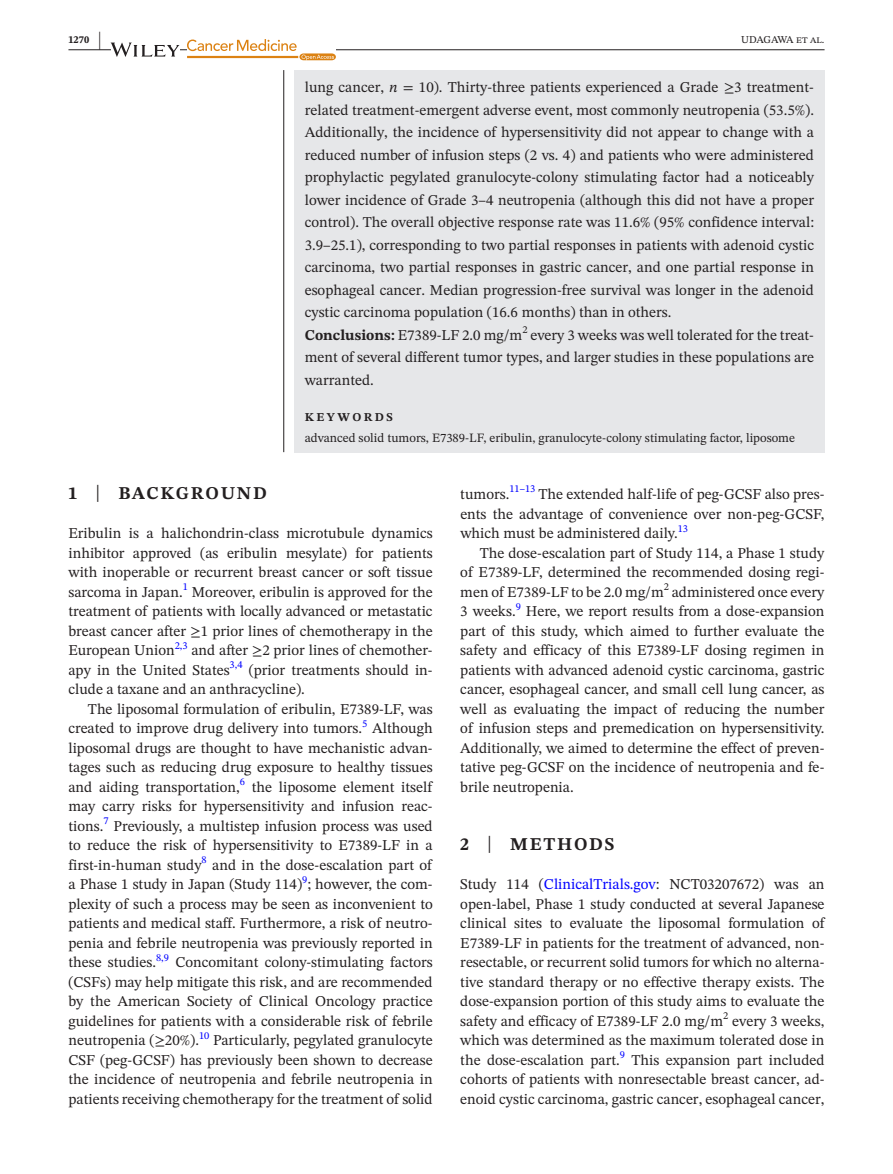
<style>
.page{position:relative;width:893px;height:1174px;background:#fff}
.page>*{position:absolute;margin:0;border:0;box-sizing:border-box;transform-origin:0 0}
.t1{font:700 18px "STIX Two Text";letter-spacing:.1em;color:#231f20}
.t2{font:15px/19.5px "STIX Two Text";color:#231f20;text-align:justify}
.t3{font:12.75px "STIX Two Text";color:#231f20}
.t4{font:700 12px "STIX Two Text";letter-spacing:.2em;color:#231f20}
.t5{font:10.5px "STIX Two Text";color:#00f}
.t6{font:10.5px "STIX Two Text";letter-spacing:-.025em;color:#231f20}
.t7{font:700 10.5px "STIX Two Text";color:#231f20}
.s1{font-size:21px}
.s2{font-style:italic}
.s3{font-family:"STIX"}
.s4{font-weight:700}
.s5{font-weight:400;font-size:23.7px}
.s6{color:#00f}
</style>
<div class="page">
<hr style="left:68px;top:49px;width:756px;height:1px;background:#231f20">
<svg style="left:111px;top:43px;width:68px;height:14px"></svg>
<svg style="left:187px;top:39px;width:149px;height:21px"></svg>
<div style="left:294px;top:70px;width:530px;height:382px;background:#e6e7e9"></div>
<hr style="left:283px;top:70px;width:1px;height:382px;background:#231f20">
<p class="t7" style="left:68px;top:32px;width:34px">1270 <span class="s1">|</span></p>
<p class="t6" style="left:741px;top:32px;width:85px">UDAGAWA et al.</p>
<p class="t2" style="left:305px;top:76px;width:511px;line-height:22.5px;text-align:left">lung cancer, <span class="s2">n</span> <span class="s3">=</span> 10). Thirty-three patients experienced a Grade <span class="s3">≥</span>3 treatment&shy;related treatment-emergent adverse event, most commonly neutropenia (53.5%).<br>Additionally, the incidence of hypersensitivity did not appear to change with a reduced number of infusion steps (2 vs. 4) and patients who were administered prophylactic pegylated granulocyte-colony stimulating factor had a noticeably lower incidence of Grade 3–4 neutropenia (although this did not have a proper control). The overall objective response rate was 11.6% (95% confidence interval:<br>3.9–25.1), corresponding to two partial responses in patients with adenoid cystic carcinoma, two partial responses in gastric cancer, and one partial response in esophageal cancer. Median progression-free survival was longer in the adenoid cystic carcinoma population (16.6 months) than in others.<br><span class="s4">Conclusions:</span> E7389-LF 2.0 mg/m</p>
<p class="t6" style="left:522px;top:322px;width:7px">2</p>
<p class="t2" style="left:305px;top:323px;width:511px;line-height:22.5px;text-indent:226px">every 3 weeks was well tolerated for the treat&shy;ment of several different tumor types, and larger studies in these populations are warranted.</p>
<p class="t4" style="left:305px;top:408px;width:90px">KEYWORDS</p>
<p class="t3" style="left:305px;top:428px;width:492px">advanced solid tumors, E7389-LF, eribulin, granulocyte-colony stimulating factor, liposome</p>
<p class="t1" style="left:68px;top:480px;width:200px">1 <span class="s5">|</span> BACKGROUND</p>
<p class="t2" style="left:68px;top:523px;width:366px">Eribulin is a halichondrin-class microtubule dynamics inhibitor approved (as eribulin mesylate) for patients with inoperable or recurrent breast cancer or soft tissue sarcoma in Japan.</p>
<p class="t5" style="left:183px;top:579px;width:7px">1</p>
<p class="t2" style="left:68px;top:582px;width:366px;text-indent:123px">Moreover, eribulin is approved for the treatment of patients with locally advanced or metastatic breast cancer after <span class="s3">≥</span>1 prior lines of chemotherapy in the European Union</p>
<p class="t5" style="left:175px;top:637px;width:14px">2,3</p>
<p class="t2" style="left:68px;top:640px;width:366px;text-indent:123px">and after <span class="s3">≥</span>2 prior lines of chemother&shy;apy in the United States</p>
<p class="t5" style="left:230px;top:657px;width:14px">3,4</p>
<p class="t2" style="left:68px;top:660px;width:366px;text-indent:180px">(prior treatments should in&shy;clude a taxane and an anthracycline).</p>
<p class="t2" style="left:68px;top:699px;width:366px;text-indent:19px">The liposomal formulation of eribulin, E7389-LF, was created to improve drug delivery into tumors.</p>
<p class="t5" style="left:362px;top:715px;width:7px">5</p>
<p class="t2" style="left:68px;top:718px;width:366px;text-indent:304px">Although liposomal drugs are thought to have mechanistic advan&shy;tages such as reducing drug exposure to healthy tissues and aiding transportation,</p>
<p class="t5" style="left:240px;top:774px;width:7px">6</p>
<p class="t2" style="left:68px;top:777px;width:366px;text-indent:183px">the liposome element itself may carry risks for hypersensitivity and infusion reac&shy;tions.</p>
<p class="t5" style="left:103px;top:813px;width:7px">7</p>
<p class="t2" style="left:68px;top:816px;width:366px;text-indent:45px">Previously, a multistep infusion process was used to reduce the risk of hypersensitivity to E7389-LF in a first-in-human study</p>
<p class="t5" style="left:202px;top:852px;width:7px">8</p>
<p class="t2" style="left:68px;top:855px;width:366px;text-align:right">and in the dose-escalation part of<br>a Phase 1 study in Japan (Study 114) ; however, the com-</p>
<p class="t5" style="left:302px;top:871px;width:7px">9</p>
<p class="t2" style="left:68px;top:894px;width:366px">plexity of such a process may be seen as inconvenient to patients and medical staff. Furthermore, a risk of neutro&shy;penia and febrile neutropenia was previously reported in these studies.</p>
<p class="t5" style="left:156px;top:949px;width:14px">8,9</p>
<p class="t2" style="left:68px;top:952px;width:366px;text-indent:107px">Concomitant colony-stimulating factors (CSFs) may help mitigate this risk, and are recommended by the American Society of Clinical Oncology practice guidelines for patients with a considerable risk of febrile neutropenia (<span class="s3">≥</span>20%).</p>
<p class="t5" style="left:199px;top:1027px;width:12px">10</p>
<p class="t2" style="left:68px;top:1030px;width:366px;text-indent:145px">Particularly, pegylated granulocyte CSF (peg-GCSF) has previously been shown to decrease the incidence of neutropenia and febrile neutropenia in patients receiving chemotherapy for the treatment of solid</p>
<p class="t5" style="left:509px;top:481px;width:28px">11–13</p>
<p class="t2" style="left:460px;top:484px;width:366px;text-indent:78px">The extended half-life of peg-GCSF also pres&shy;ents the advantage of convenience over non-peg-GCSF, which must be administered daily.</p>
<p class="t2" style="left:460px;top:484px;width:51px">tumors.</p>
<p class="t5" style="left:678px;top:520px;width:12px">13</p>
<p class="t2" style="left:460px;top:543px;width:366px;text-indent:20px">The dose-escalation part of Study 114, a Phase 1 study of E7389-LF, determined the recommended dosing regi&shy;men of E7389-LF to be 2.0 mg/m</p>
<p class="t6" style="left:664px;top:579px;width:7px">2</p>
<p class="t2" style="left:672px;top:582px;width:154px">administered once every</p>
<p class="t2" style="left:460px;top:601px;width:57px">3 weeks.</p>
<p class="t5" style="left:516px;top:598px;width:7px">9</p>
<p class="t2" style="left:460px;top:601px;width:366px;text-indent:65px">Here, we report results from a dose-expansion part of this study, which aimed to further evaluate the safety and efficacy of this E7389-LF dosing regimen in patients with advanced adenoid cystic carcinoma, gastric cancer, esophageal cancer, and small cell lung cancer, as well as evaluating the impact of reducing the number of infusion steps and premedication on hypersensitivity.<br>Additionally, we aimed to determine the effect of preven&shy;tative peg-GCSF on the incidence of neutropenia and fe&shy;brile neutropenia.</p>
<p class="t1" style="left:460px;top:831px;width:156px">2 <span class="s5">|</span> METHODS</p>
<p class="t2" style="left:460px;top:874px;width:366px">Study 114 (<span class="s6">ClinicalTrials.gov</span>: NCT03207672) was an open-label, Phase 1 study conducted at several Japanese clinical sites to evaluate the liposomal formulation of E7389-LF in patients for the treatment of advanced, non&shy;resectable, or recurrent solid tumors for which no alterna&shy;tive standard therapy or no effective therapy exists. The dose-expansion portion of this study aims to evaluate the safety and efficacy of E7389-LF 2.0 mg/m</p>
<p class="t6" style="left:723px;top:1008px;width:7px">2</p>
<p class="t2" style="left:460px;top:1011px;width:366px;text-indent:272px">every 3 weeks, which was determined as the maximum tolerated dose in the dose-escalation part.</p>
<p class="t5" style="left:620px;top:1047px;width:7px">9</p>
<p class="t2" style="left:460px;top:1050px;width:366px;text-indent:171px">This expansion part included cohorts of patients with nonresectable breast cancer, ad&shy;enoid cystic carcinoma, gastric cancer, esophageal cancer,</p>
</div>
